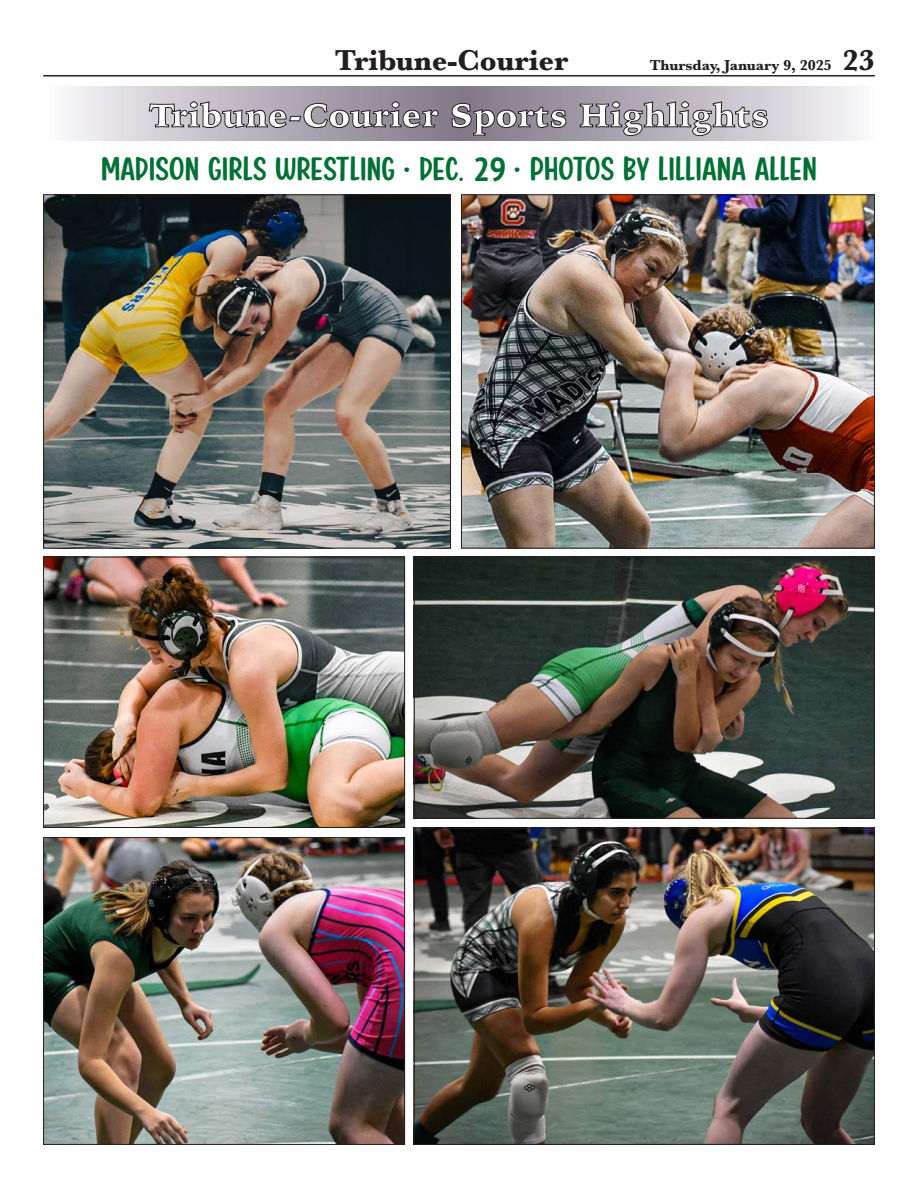
<style>
.page{position:relative;width:918px;height:1188px;background:#fff}
.page>*{position:absolute;margin:0;border:0;box-sizing:border-box;transform-origin:0 0}
.t1{font:36px "Pottery Wheel";letter-spacing:.02em;color:#007035;scale:1.07 1}
.t2{font:900 33px "Iowan Old Style";letter-spacing:.01em;color:#fff}
.t3{font:700 30px "Baskerville";letter-spacing:-.005em;color:#231f20}
.t4{font:700 15px "Baskerville";letter-spacing:-.005em;color:#231f20}
.s1{font-family:"PT Sans";font-weight:700;font-stretch:condensed;font-size:33px}
</style>
<div class="page">
<hr style="left:43px;top:75px;width:832px;height:1px;background:#231f20">
<svg style="left:68px;top:86px;width:789px;height:54px;background:#c2bcc5"></svg>
<svg style="left:149px;top:101px;width:289px;height:27px;background:#968f9a"></svg>
<svg style="left:451px;top:99px;width:115px;height:37px;background:#7f7683"></svg>
<svg style="left:580px;top:99px;width:188px;height:37px;background:#a29ca5"></svg>
<img style="left:45px;top:196px;width:404px;height:350px">
<div style="left:43px;top:194px;width:408px;height:354px;border:1px solid #231f20"></div>
<img style="left:463px;top:196px;width:410px;height:350px">
<div style="left:461px;top:194px;width:414px;height:354px;border:1px solid #231f20"></div>
<img style="left:45px;top:559px;width:358px;height:267px">
<div style="left:43px;top:557px;width:362px;height:271px;border:1px solid #231f20"></div>
<img style="left:416px;top:559px;width:457px;height:258px">
<div style="left:414px;top:557px;width:461px;height:262px;border:1px solid #231f20"></div>
<img style="left:416px;top:830px;width:457px;height:313px">
<div style="left:414px;top:828px;width:461px;height:317px;border:1px solid #231f20"></div>
<img style="left:45px;top:839px;width:358px;height:304px">
<div style="left:43px;top:837px;width:362px;height:308px;border:1px solid #231f20"></div>
<p class="t3" style="left:335px;top:39px;width:235px">Tribune-Courier</p>
<p class="t4" style="left:650px;top:55px;width:184px">Thursday, January 9, 2025</p>
<p class="t2" style="left:149px;top:93px;width:621px">Tribune-Courier Sports Highlights</p>
<p class="t1" style="left:101px;top:149px;width:670px">MADISON GIRLS WRESTLING • DEC. <span class="s1">29</span> • PHOTOS BY LILLIANA ALLEN</p>
<p class="t3" style="left:843px;top:40px;width:34px">23</p>
</div>
